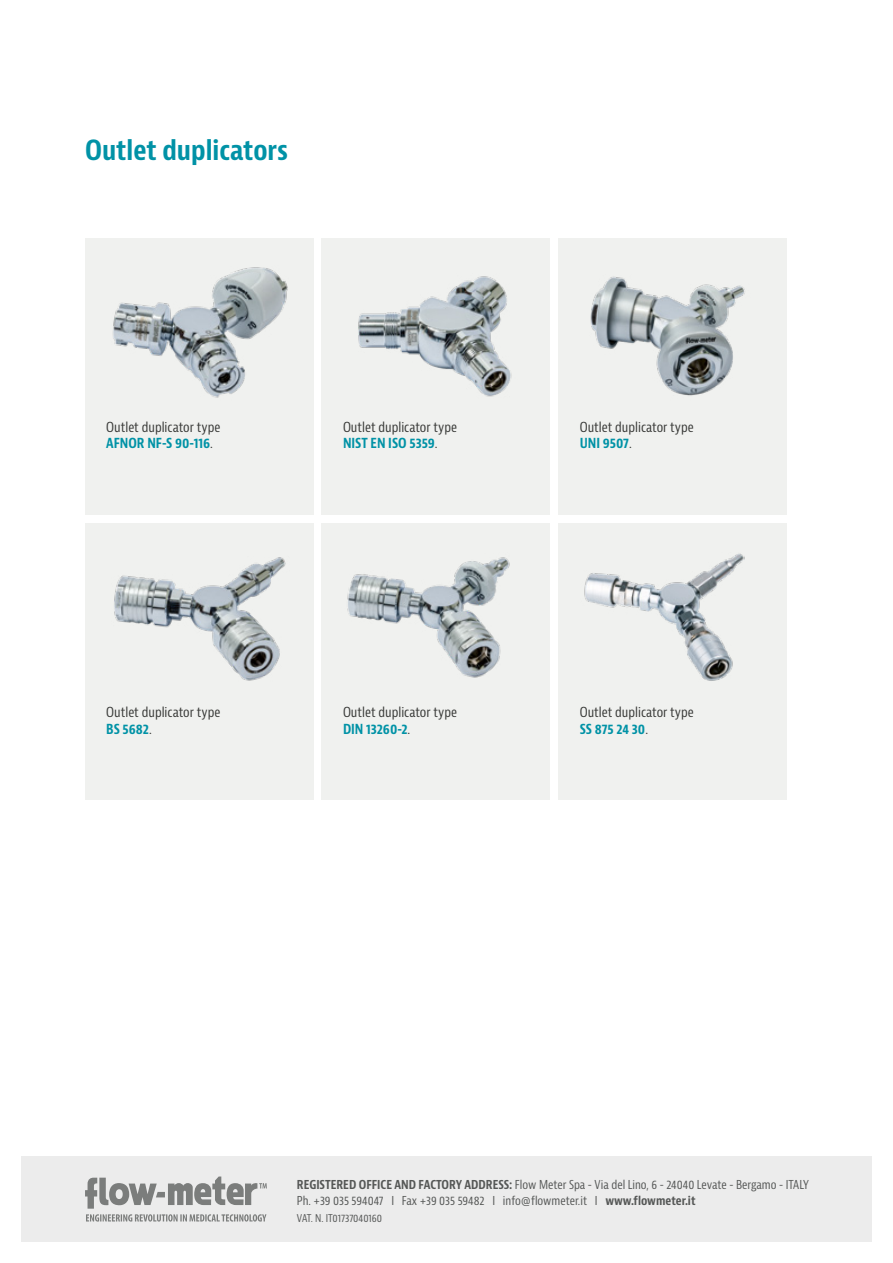
<style>
.page{position:relative;width:893px;height:1263px;background:#fff}
.page>*{position:absolute;margin:0;border:0;box-sizing:border-box;transform-origin:0 0}
.t1{font:700 condensed 27px "Bernina Sans";color:#0092a6}
.t2{font:condensed 13.5px/16.5px "Bernina Sans";color:#383937}
.t3{font:condensed 12px/16.5px "Bernina Sans";color:#555756}
.t4{font:condensed 10.5px "Bernina Sans";letter-spacing:-.005em;color:#555756}
.s1{font-weight:700;color:#0092a6}
.s2{font-weight:700}
</style>
<div class="page">
<div style="left:85px;top:238px;width:228px;height:276px;background:#f0f1ef"></div>
<div style="left:85px;top:523px;width:228px;height:277px;background:#f0f1ef"></div>
<div style="left:322px;top:238px;width:228px;height:276px;background:#f0f1ef"></div>
<div style="left:322px;top:523px;width:228px;height:277px;background:#f0f1ef"></div>
<div style="left:558px;top:238px;width:229px;height:276px;background:#f0f1ef"></div>
<div style="left:558px;top:523px;width:229px;height:277px;background:#f0f1ef"></div>
<div style="left:21px;top:1157px;width:851px;height:85px;background:#ececec"></div>
<svg style="left:85px;top:1176px;width:182px;height:45px"></svg>
<img style="left:113px;top:267px;width:175px;height:131px">
<img style="left:114px;top:557px;width:172px;height:124px">
<img style="left:347px;top:557px;width:163px;height:121px">
<img style="left:584px;top:553px;width:161px;height:128px">
<img style="left:358px;top:276px;width:154px;height:121px">
<img style="left:590px;top:276px;width:155px;height:120px">
<h1 class="t1" style="left:85px;top:133px;width:204px">Outlet duplicators</h1>
<p class="t2" style="left:106px;top:419px;width:116px">Outlet duplicator type<br><span class="s1">AFNOR NF-S 90-116</span>.</p>
<p class="t2" style="left:343px;top:419px;width:116px">Outlet duplicator type<br><span class="s1">NIST EN ISO 5359</span>.</p>
<p class="t2" style="left:106px;top:704px;width:116px">Outlet duplicator type<br><span class="s1">BS 5682</span>.</p>
<p class="t2" style="left:343px;top:704px;width:116px">Outlet duplicator type<br><span class="s1">DIN 13260-2</span>.</p>
<p class="t2" style="left:580px;top:419px;width:116px">Outlet duplicator type<br><span class="s1">UNI 9507</span>.</p>
<p class="t2" style="left:580px;top:704px;width:116px">Outlet duplicator type<br><span class="s1">SS 875 24 30</span>.</p>
<p class="t3" style="left:297px;top:1176px;width:513px"><span class="s2">REGISTERED OFFICE AND FACTORY ADDRESS:</span> Flow Meter Spa - Via del Lino, 6 - 24040 Levate - Bergamo - ITALY<br>Ph. +39 035 594047 I Fax +39 035 59482 I info@flowmeter.it I <span class="s2">www.flowmeter.it</span></p>
<p class="t4" style="left:297px;top:1211px;width:87px">VAT. N. IT01737040160</p>
</div>
